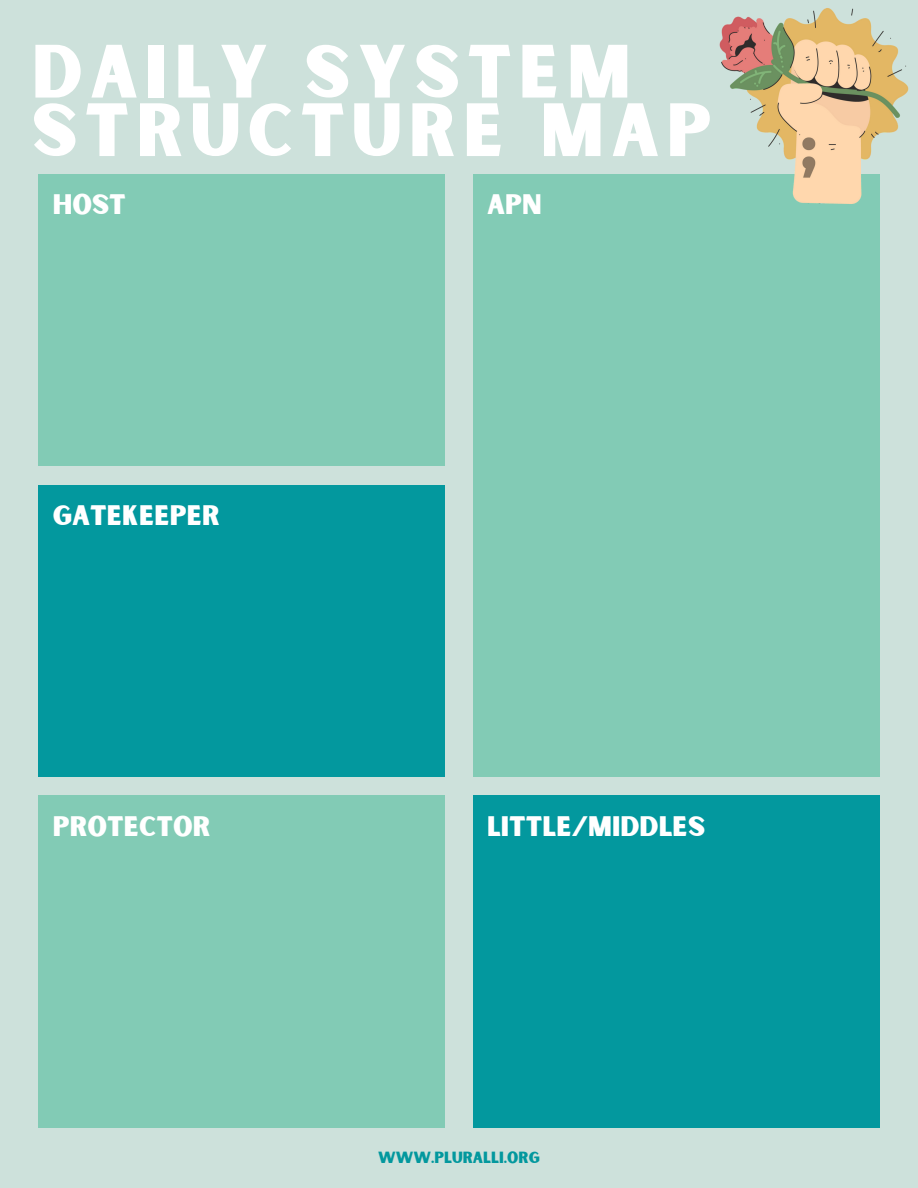
<style>
.page{position:relative;width:918px;height:1188px;background:#cde1db}
.page>*{position:absolute;margin:0;border:0;box-sizing:border-box;transform-origin:0 0}
.t1{font:72px/58.5px "Sunborn Sans One";letter-spacing:.1em;color:#fff}
.t2{font:27px "Sunborn Sans One";color:#fff}
.t3{font:15.45px "Sunborn Sans One";color:#03989e}
</style>
<div class="page">
<div style="left:39px;top:174px;width:406px;height:292px;background:#82cbb5"></div>
<div style="left:473px;top:174px;width:406px;height:603px;background:#82cbb5"></div>
<div style="left:39px;top:485px;width:406px;height:292px;background:#03989e"></div>
<div style="left:39px;top:796px;width:406px;height:332px;background:#82cbb5"></div>
<div style="left:473px;top:796px;width:406px;height:332px;background:#03989e"></div>
<img style="left:719px;top:8px;width:190px;height:215px">
<p class="t1" style="left:32px;top:47px;width:682px">DAILY SYSTEM<br>STRUCTURE MAP</p>
<p class="t2" style="left:53px;top:187px;width:75px">HOST</p>
<p class="t2" style="left:487px;top:187px;width:56px">APN</p>
<p class="t2" style="left:53px;top:498px;width:169px">GATEKEEPER</p>
<p class="t2" style="left:53px;top:809px;width:159px">PROTECTOR</p>
<p class="t2" style="left:487px;top:809px;width:220px">LITTLE/MIDDLES</p>
<p class="t3" style="left:378px;top:1148px;width:163px">WWW.PLURALLI.ORG</p>
</div>
